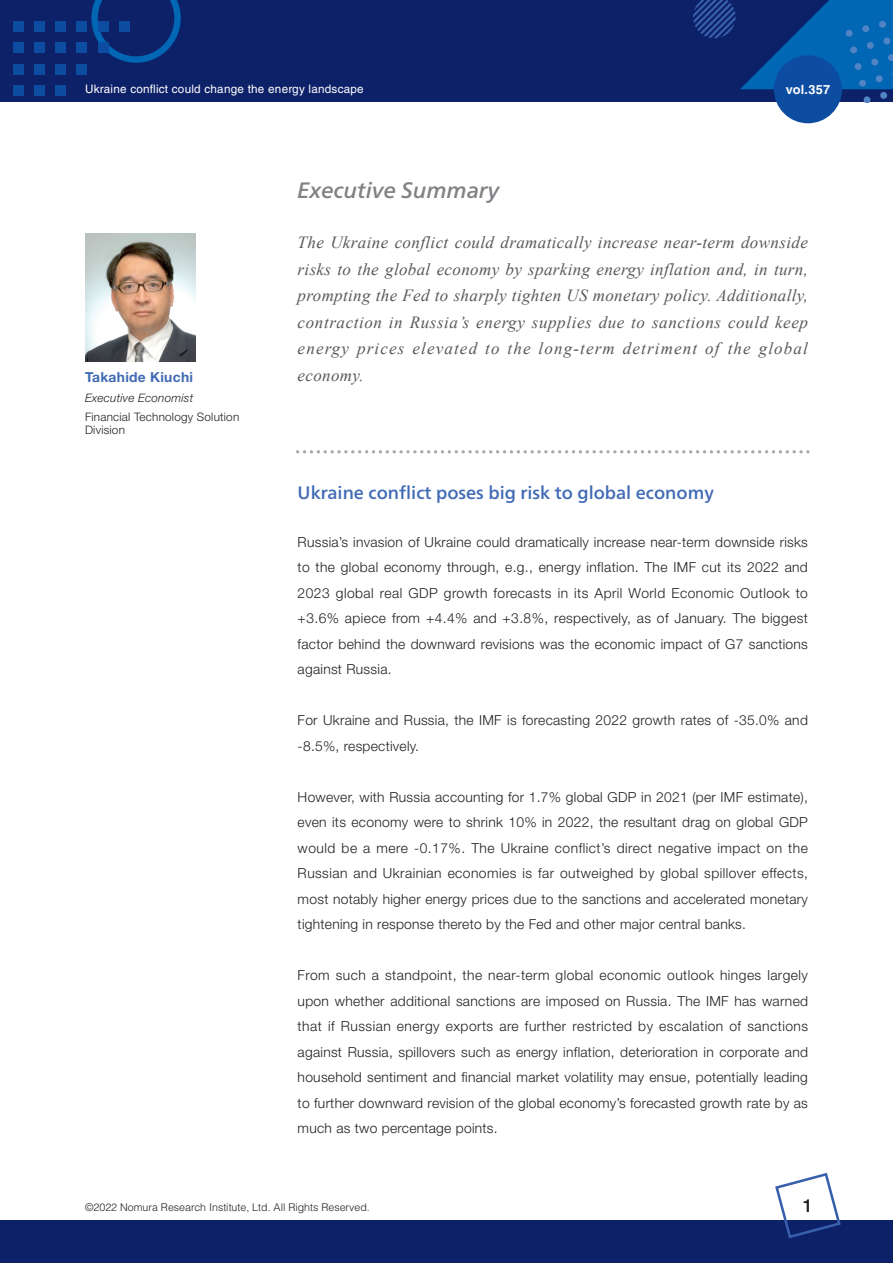
<style>
.page{position:relative;width:893px;height:1263px;background:#fff}
.page>*{position:absolute;margin:0;border:0;box-sizing:border-box;transform-origin:0 0}
.t1{font:italic 500 22.35px "Frutiger Neue LT Pro";color:#808285}
.t2{font:500 18px "Frutiger Neue LT Pro";color:#406ab4}
.t3{font:500 18px "Helvetica Neue";color:#231f20}
.t4{font:italic 16.95px/26.5px "Times New Roman";letter-spacing:.07em;color:#57585a;text-align:justify}
.t5{font:italic 16.95px "Times New Roman";letter-spacing:.02em;color:#57585a}
.t6{font:300 13.8px/25.5px "Helvetica Neue";letter-spacing:.02em;color:#231f20;text-align:justify}
.t7{font:700 13.8px "Helvetica Neue";letter-spacing:.02em;color:#406ab4}
.t8{font:700 12.75px "Helvetica LT Std";letter-spacing:.02em;color:#fff}
.t9{font:11.7px "Helvetica LT Std";letter-spacing:.02em;color:#fff}
.t10{font:300 11.7px/12.8px "Helvetica Neue";letter-spacing:.02em;color:#231f20}
.t11{font:italic 300 11.7px "Helvetica Neue";letter-spacing:.02em;color:#231f20}
.t12{font:300 10.65px "Helvetica LT Std";color:#231f20}
</style>
<div class="page">
<svg style="left:305px;top:450px;width:504px;height:3px"></svg>
<img style="left:85px;top:234px;width:111px;height:127px">
<div style="left:0;top:0;width:893px;height:102px;background:#0d2169"></div>
<svg style="left:91px;top:0;width:90px;height:63px"></svg>
<svg style="left:693px;top:0;width:200px;height:102px"></svg>
<div style="left:13px;top:21px;width:10px;height:11px;background:#0d4da1"></div>
<div style="left:34px;top:21px;width:11px;height:11px;background:#0d4da1"></div>
<div style="left:55px;top:21px;width:11px;height:11px;background:#0d4da1"></div>
<div style="left:77px;top:21px;width:10px;height:11px;background:#0d4da1"></div>
<div style="left:98px;top:21px;width:10px;height:11px;background:#0d4da1"></div>
<div style="left:119px;top:21px;width:11px;height:11px;background:#0d4da1"></div>
<div style="left:13px;top:43px;width:10px;height:10px;background:#0d4da1"></div>
<div style="left:34px;top:43px;width:11px;height:10px;background:#0d4da1"></div>
<div style="left:55px;top:43px;width:11px;height:10px;background:#0d4da1"></div>
<div style="left:77px;top:43px;width:10px;height:10px;background:#0d4da1"></div>
<div style="left:98px;top:43px;width:10px;height:10px;background:#0d4da1"></div>
<div style="left:13px;top:64px;width:10px;height:10px;background:#0d4da1"></div>
<div style="left:34px;top:64px;width:11px;height:10px;background:#0d4da1"></div>
<div style="left:55px;top:64px;width:11px;height:10px;background:#0d4da1"></div>
<div style="left:77px;top:64px;width:10px;height:10px;background:#0d4da1"></div>
<div style="left:13px;top:85px;width:10px;height:11px;background:#0d4da1"></div>
<div style="left:34px;top:85px;width:11px;height:11px;background:#0d4da1"></div>
<div style="left:55px;top:85px;width:11px;height:11px;background:#0d4da1"></div>
<div style="left:0;top:1220px;width:893px;height:43px;background:#0d2169"></div>
<svg style="left:775px;top:1172px;width:66px;height:67px"></svg>
<div style="left:774px;top:55px;width:68px;height:68px;background:#0d4da1;border-radius:50%"></div>
<p class="t9" style="left:85px;top:82px;width:280px">Ukraine conflict could change the energy landscape</p>
<p class="t8" style="left:786px;top:81px;width:46px">vol.357</p>
<h1 class="t1" style="left:298px;top:176px;width:203px">Executive Summary</h1>
<p class="t4" style="left:298px;top:229px;width:512px">The Ukraine conflict could dramatically increase near-term downside risks to the global economy by sparking energy inflation and, in turn, prompting the Fed to sharply tighten US monetary policy. Additionally, contraction in Russia’s energy supplies due to sanctions could keep energy prices elevated to the long-term detriment of the global</p>
<p class="t7" style="left:85px;top:368px;width:109px">Takahide Kiuchi</p>
<p class="t5" style="left:298px;top:363px;width:68px">economy.</p>
<p class="t11" style="left:85px;top:391px;width:110px">Executive Economist</p>
<p class="t10" style="left:85px;top:411px;width:156px">Financial Technology Solution<br>Division</p>
<h2 class="t2" style="left:298px;top:482px;width:418px">Ukraine conflict poses big risk to global economy</h2>
<p class="t6" style="left:298px;top:529px;width:512px">Russia’s invasion of Ukraine could dramatically increase near-term downside risks to the global economy through, e.g., energy inflation. The IMF cut its 2022 and 2023 global real GDP growth forecasts in its April World Economic Outlook to +3.6% apiece from +4.4% and +3.8%, respectively, as of January. The biggest factor behind the downward revisions was the economic impact of G7 sanctions against Russia.</p>
<p class="t6" style="left:298px;top:707px;width:512px">For Ukraine and Russia, the IMF is forecasting 2022 growth rates of -35.0% and -8.5%, respectively.</p>
<p class="t6" style="left:298px;top:784px;width:512px">However, with Russia accounting for 1.7% global GDP in 2021 (per IMF estimate), even its economy were to shrink 10% in 2022, the resultant drag on global GDP would be a mere -0.17%. The Ukraine conflict’s direct negative impact on the Russian and Ukrainian economies is far outweighed by global spillover effects, most notably higher energy prices due to the sanctions and accelerated monetary tightening in response thereto by the Fed and other major central banks.</p>
<p class="t6" style="left:298px;top:962px;width:512px">From such a standpoint, the near-term global economic outlook hinges largely upon whether additional sanctions are imposed on Russia. The IMF has warned that if Russian energy exports are further restricted by escalation of sanctions against Russia, spillovers such as energy inflation, deterioration in corporate and household sentiment and financial market volatility may ensue, potentially leading to further downward revision of the global economy’s forecasted growth rate by as much as two percentage points.</p>
<p class="t12" style="left:85px;top:1201px;width:286px">©2022 Nomura Research Institute, Ltd. All Rights Reserved.</p>
<h2 class="t3" style="left:803px;top:1194px;width:12px">1</h2>
</div>
